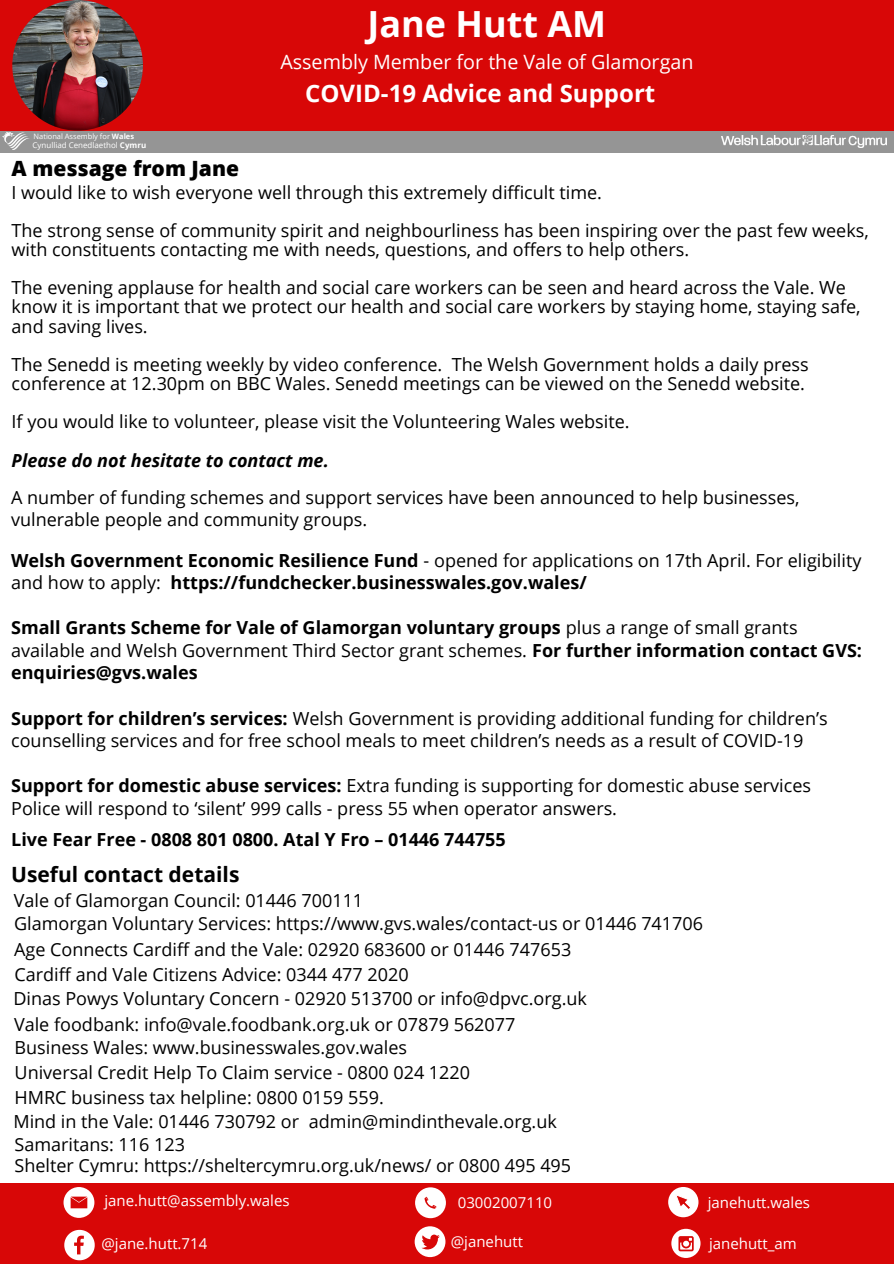
<style>
.page{position:relative;width:894px;height:1264px;background:#fff}
.page>*{position:absolute;margin:0;border:0;box-sizing:border-box;transform-origin:0 0}
.t1{font:700 36px "Open Sans";color:#fff}
.t2{font:700 24px "Open Sans";color:#fff}
.t3{font:700 21px "Open Sans";color:#000}
.t4{font:800 21px "Open Sans";color:#000}
.t5{font:19.65px "Open Sans";color:#fff}
.t6{font:18px/22.5px "Open Sans";color:#000}
.t7{font:700 18px/22.5px "Open Sans";color:#000}
.t8{font:italic 700 18px "Open Sans";color:#000}
.t9{font:15px "Open Sans";color:#fff}
.t10{font:7.95px "Open Sans";color:#fff}
.t11{font:7.5px "Open Sans";color:#fff}
.s1{font-weight:700}
.s2{font-weight:400}
</style>
<div class="page">
<div style="left:0;top:1183px;width:893px;height:80px;background:#d80707"></div>
<div style="left:415px;top:1187px;width:31px;height:31px;background:#fff;border-radius:50%"></div>
<svg style="left:424px;top:1196px;width:12px;height:12px"></svg>
<svg style="left:63px;top:1186px;width:31px;height:31px"></svg>
<svg style="left:71px;top:1196px;width:16px;height:12px"></svg>
<svg style="left:64px;top:1229px;width:31px;height:31px"></svg>
<div style="left:414px;top:1226px;width:31px;height:30px;background:#fff;border-radius:50%"></div>
<svg style="left:421px;top:1234px;width:18px;height:15px"></svg>
<svg style="left:671px;top:1228px;width:29px;height:29px"></svg>
<svg style="left:678px;top:1236px;width:15px;height:15px"></svg>
<div style="left:668px;top:1186px;width:30px;height:31px;background:#fff;border-radius:50%"></div>
<svg style="left:677px;top:1195px;width:13px;height:14px"></svg>
<div style="left:0;top:86px;width:893px;height:66px;background:#959595"></div>
<div style="left:0;top:0;width:893px;height:131px;background:#d80707"></div>
<img style="left:12px;top:0;width:131px;height:131px;border-radius:50%">
<img style="left:3px;top:132px;width:26px;height:18px">
<img style="left:721px;top:135px;width:165px;height:13px">
<h1 class="t1" style="left:367px;top:-2px;width:240px">Jane Hutt AM</h1>
<p class="t5" style="left:280px;top:48px;width:414px">Assembly Member for the Vale of Glamorgan</p>
<p class="t11" style="left:34px;top:131px;width:102px">National Assembly for <span class="s1">Wales</span></p>
<p class="t10" style="left:33px;top:140px;width:115px">Cynulliad Cenedlaethol <span class="s1">Cymru</span></p>
<h2 class="t2" style="left:305px;top:77px;width:351px">COVID-19 Advice and Support</h2>
<p class="t4" style="left:12px;top:154px;width:229px">A message from Jane</p>
<p class="t6" style="left:12px;top:172px;width:858px;line-height:38.2px">I would like to wish everyone well through this extremely difficult time.<br>The strong sense of community spirit and neighbourliness has been inspiring over the past few weeks,</p>
<p class="t6" style="left:12px;top:230px;width:835px;line-height:38.2px">with constituents contacting me with needs, questions, and offers to help others.<br>The evening applause for health and social care workers can be seen and heard across the Vale. We</p>
<p class="t6" style="left:12px;top:297px;width:850px;line-height:19.2px">know it is important that we protect our health and social care workers by staying home, staying safe, and saving lives.</p>
<p class="t6" style="left:12px;top:354px;width:798px;line-height:19.2px">The Senedd is meeting weekly by video conference. The Welsh Government holds a daily press conference at 12.30pm on BBC Wales. Senedd meetings can be viewed on the Senedd website.</p>
<p class="t6" style="left:12px;top:410px;width:619px">If you would like to volunteer, please visit the Volunteering Wales website.</p>
<p class="t8" style="left:12px;top:447px;width:318px">Please do not hesitate to contact me.</p>
<p class="t6" style="left:11px;top:485px;width:789px">A number of funding schemes and support services have been announced to help businesses, vulnerable people and community groups.</p>
<p class="t7" style="left:11px;top:548px;width:851px">Welsh Government Economic Resilience Fund <span class="s2">- opened for applications on 17th April. For eligibility and how to apply:</span> https://fundchecker.businesswales.gov.wales/</p>
<p class="t7" style="left:11px;top:616px;width:852px">Small Grants Scheme for Vale of Glamorgan voluntary groups <span class="s2">plus a range of small grants available and Welsh Government Third Sector grant schemes.</span> For further information contact GVS: enquiries@gvs.wales</p>
<p class="t6" style="left:11px;top:706px;width:817px"><span class="s1">Support for children’s services:</span> Welsh Government is providing additional funding for children’s counselling services and for free school meals to meet children’s needs as a result of COVID-19</p>
<p class="t6" style="left:11px;top:774px;width:801px"><span class="s1">Support for domestic abuse services:</span> Extra funding is supporting for domestic abuse services<br>Police will respond to ‘silent’ 999 calls - press 55 when operator answers.</p>
<p class="t7" style="left:11px;top:828px;width:496px">Live Fear Free - 0808 801 0800. Atal Y Fro – 01446 744755</p>
<p class="t3" style="left:11px;top:859px;width:230px">Useful contact details</p>
<p class="t6" style="left:14px;top:888px;width:351px">Vale of Glamorgan Council: 01446 700111</p>
<p class="t6" style="left:14px;top:912px;width:690px">Glamorgan Voluntary Services: https://www.gvs.wales/contact-us or 01446 741706</p>
<p class="t6" style="left:14px;top:936px;width:558px;line-height:24.6px">Age Connects Cardiff and the Vale: 02920 683600 or 01446 747653<br>Cardiff and Vale Citizens Advice: 0344 477 2020</p>
<p class="t6" style="left:13px;top:986px;width:575px">Dinas Powys Voluntary Concern - 02920 513700 or info@dpvc.org.uk</p>
<p class="t6" style="left:14px;top:1012px;width:503px">Vale foodbank: info@vale.foodbank.org.uk or 07879 562077</p>
<p class="t6" style="left:15px;top:1036px;width:394px">Business Wales: www.businesswales.gov.wales</p>
<p class="t6" style="left:15px;top:1086px;width:371px">HMRC business tax helpline: 0800 0159 559.</p>
<p class="t6" style="left:15px;top:1060px;width:457px">Universal Credit Help To Claim service - 0800 024 1220</p>
<p class="t6" style="left:13px;top:1108px;width:545px;line-height:23.4px">Mind in the Vale: 01446 730792 or admin@mindinthevale.org.uk<br>Samaritans: 116 123</p>
<p class="t6" style="left:15px;top:1154px;width:558px">Shelter Cymru: https://sheltercymru.org.uk/news/ or 0800 495 495</p>
<p class="t9" style="left:104px;top:1190px;width:187px">jane.hutt@assembly.wales</p>
<p class="t9" style="left:457px;top:1191px;width:96px">03002007110</p>
<p class="t9" style="left:707px;top:1191px;width:104px">janehutt.wales</p>
<p class="t9" style="left:101px;top:1232px;width:107px">@jane.hutt.714</p>
<p class="t9" style="left:450px;top:1231px;width:74px">@janehutt</p>
<p class="t9" style="left:709px;top:1233px;width:89px">janehutt_am</p>
</div>
